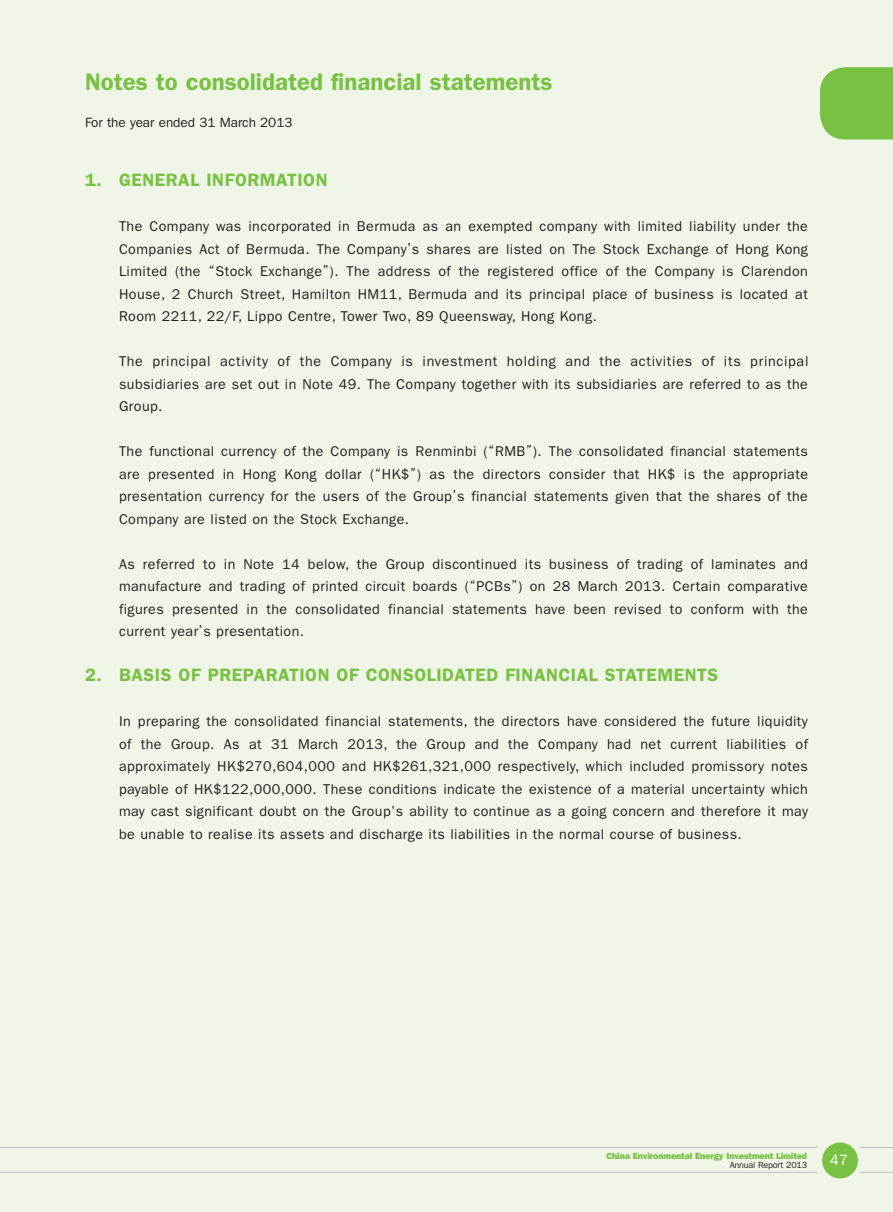
<style>
.page{position:relative;width:893px;height:1212px;background:#eff6e8}
.page>*{position:absolute;margin:0;border:0;box-sizing:border-box;transform-origin:0 0}
.t1{font:600 24px "ITC Franklin Gothic Std";color:#79c142}
.Heading_1{font:600 18px "ITC Franklin Gothic Std";letter-spacing:.03em;color:#79c142}
.t2{font:15px "ITC Franklin Gothic Std";color:#fff}
.Body_Text{font:14.25px/22.5px "ITC Franklin Gothic Std";letter-spacing:.03em;color:#231f20;text-align:justify}
.t3{font:13.5px "ITC Franklin Gothic Std";letter-spacing:-.005em;color:#231f20}
.t4{font:9px "ITC Franklin Gothic Std Hvy";letter-spacing:-.02em;color:#79c142}
.t5{font:9px "ITC Franklin Gothic Std";letter-spacing:-.02em;color:#231f20}
</style>
<div class="page">
<div style="left:822px;top:1142px;width:36px;height:36px;background:#79c142;border-radius:50%"></div>
<hr style="left:860px;top:1147px;width:33px;height:1px;background:#bcbdc0">
<hr style="left:860px;top:1172px;width:33px;height:1px;background:#bcbdc0">
<hr style="left:0;top:1147px;width:817px;height:1px;background:#bcbdc0">
<hr style="left:0;top:1172px;width:817px;height:1px;background:#bcbdc0">
<div style="left:820px;top:67px;width:73px;height:72px;background:#79c142"></div>
<p class="t1" style="left:85px;top:67px;width:469px">Notes to consolidated financial statements</p>
<p class="t3" style="left:85px;top:115px;width:209px">For the year ended 31 March 2013</p>
<p class="Heading_1" style="left:85px;top:169px;width:244px">1. GENERAL INFORMATION</p>
<p class="Body_Text" style="left:119px;top:215px;width:690px">The Company was incorporated in Bermuda as an exempted company with limited liability under the Companies Act of Bermuda. The Company’s shares are listed on The Stock Exchange of Hong Kong Limited (the “Stock Exchange”). The address of the registered office of the Company is Clarendon House, 2 Church Street, Hamilton HM11, Bermuda and its principal place of business is located at Room 2211, 22/F, Lippo Centre, Tower Two, 89 Queensway, Hong Kong.</p>
<p class="Body_Text" style="left:119px;top:350px;width:691px">The principal activity of the Company is investment holding and the activities of its principal subsidiaries are set out in Note 49. The Company together with its subsidiaries are referred to as the Group.</p>
<p class="Body_Text" style="left:119px;top:440px;width:690px">The functional currency of the Company is Renminbi (“RMB”). The consolidated financial statements are presented in Hong Kong dollar (“HK$”) as the directors consider that HK$ is the appropriate presentation currency for the users of the Group’s financial statements given that the shares of the Company are listed on the Stock Exchange.</p>
<p class="Body_Text" style="left:119px;top:553px;width:690px">As referred to in Note 14 below, the Group discontinued its business of trading of laminates and manufacture and trading of printed circuit boards (“PCBs”) on 28 March 2013. Certain comparative figures presented in the consolidated financial statements have been revised to conform with the current year’s presentation.</p>
<p class="Heading_1" style="left:85px;top:664px;width:635px">2. BASIS OF PREPARATION OF CONSOLIDATED FINANCIAL STATEMENTS</p>
<p class="Body_Text" style="left:119px;top:710px;width:690px">In preparing the consolidated financial statements, the directors have considered the future liquidity of the Group. As at 31 March 2013, the Group and the Company had net current liabilities of approximately HK$270,604,000 and HK$261,321,000 respectively, which included promissory notes payable of HK$122,000,000. These conditions indicate the existence of a material uncertainty which may cast significant doubt on the Group’s ability to continue as a going concern and therefore it may be unable to realise its assets and discharge its liabilities in the normal course of business.</p>
<p class="t4" style="left:606px;top:1150px;width:202px">China Environmental Energy Investment Limited</p>
<p class="t5" style="left:730px;top:1159px;width:79px">Annual Report 2013</p>
<p class="t2" style="left:830px;top:1151px;width:20px">47</p>
</div>
